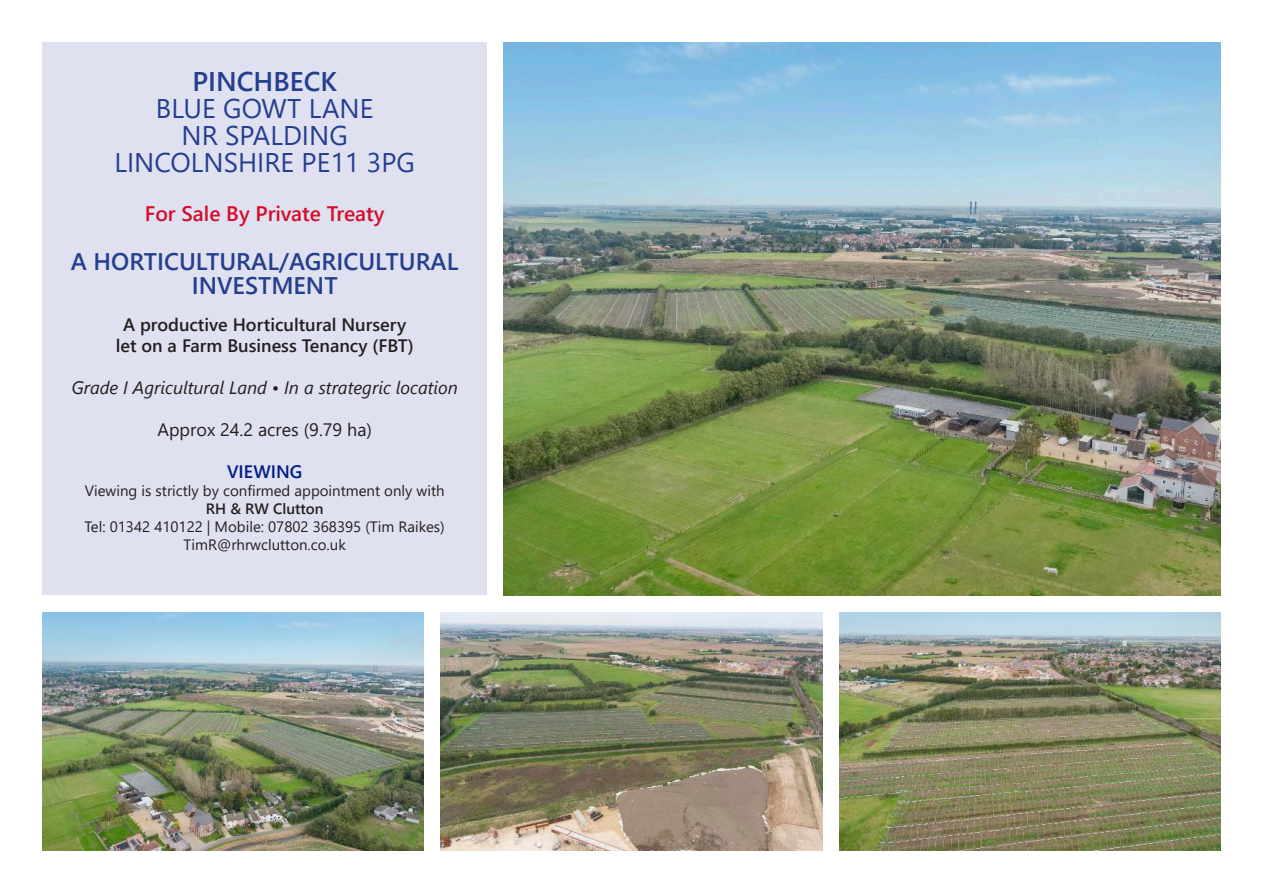
<style>
.page{position:relative;width:1263px;height:893px;background:#fff}
.page>*{position:absolute;margin:0;border:0;box-sizing:border-box;transform-origin:0 0}
.t1{font:27px "Segoe UI";color:#253f8e}
.t2{font:600 27px "Segoe UI";color:#253f8e}
.t3{font:600 24px/24px "Segoe UI";color:#253f8e;text-align:center}
.t4{font:600 21px "Segoe UI";color:#d30d2b}
.t5{font:600 18px "Segoe UI";color:#231f20}
.t6{font:italic 18px "Segoe UI";color:#231f20}
.t7{font:18px "Segoe UI";color:#231f20}
.t8{font:600 18px "Segoe UI";color:#001c88}
.t9{font:15px/18px "Segoe UI";color:#231f20;text-align:center}
.t10{font:600 15px "Segoe UI";color:#231f20}
</style>
<div class="page">
<img style="left:504px;top:43px;width:716px;height:552px">
<img style="left:839px;top:612px;width:381px;height:238px">
<img style="left:43px;top:612px;width:381px;height:238px">
<img style="left:441px;top:612px;width:381px;height:238px">
<div style="left:43px;top:43px;width:444px;height:552px;background:#e0e1f0"></div>
<p class="t2" style="left:192px;top:56px;width:146px">PINCHBECK</p>
<p class="t1" style="left:156px;top:83px;width:219px">BLUE GOWT LANE</p>
<p class="t1" style="left:182px;top:110px;width:168px">NR SPALDING</p>
<p class="t1" style="left:114px;top:137px;width:302px">LINCOLNSHIRE PE11 3PG</p>
<p class="t4" style="left:145px;top:194px;width:241px">For Sale By Private Treaty</p>
<p class="t3" style="left:71px;top:247px;width:389px">A HORTICULTURAL/AGRICULTURAL<br>INVESTMENT</p>
<p class="t5" style="left:123px;top:308px;width:285px">A productive Horticultural Nursery</p>
<p class="t5" style="left:116px;top:329px;width:299px">let on a Farm Business Tenancy (FBT)</p>
<p class="t6" style="left:71px;top:371px;width:388px">Grade I Agricultural Land • In a strategric location</p>
<p class="t7" style="left:157px;top:413px;width:216px">Approx 24.2 acres (9.79 ha)</p>
<p class="t8" style="left:227px;top:455px;width:77px">VIEWING</p>
<p class="t9" style="left:85px;top:480px;width:361px">Viewing is strictly by confirmed appointment only with</p>
<p class="t10" style="left:206px;top:495px;width:119px">RH &amp; RW Clutton</p>
<p class="t9" style="left:85px;top:516px;width:362px">Tel: 01342 410122 | Mobile: 07802 368395 (Tim Raikes)<br>TimR@rhrwclutton.co.uk</p>
</div>
